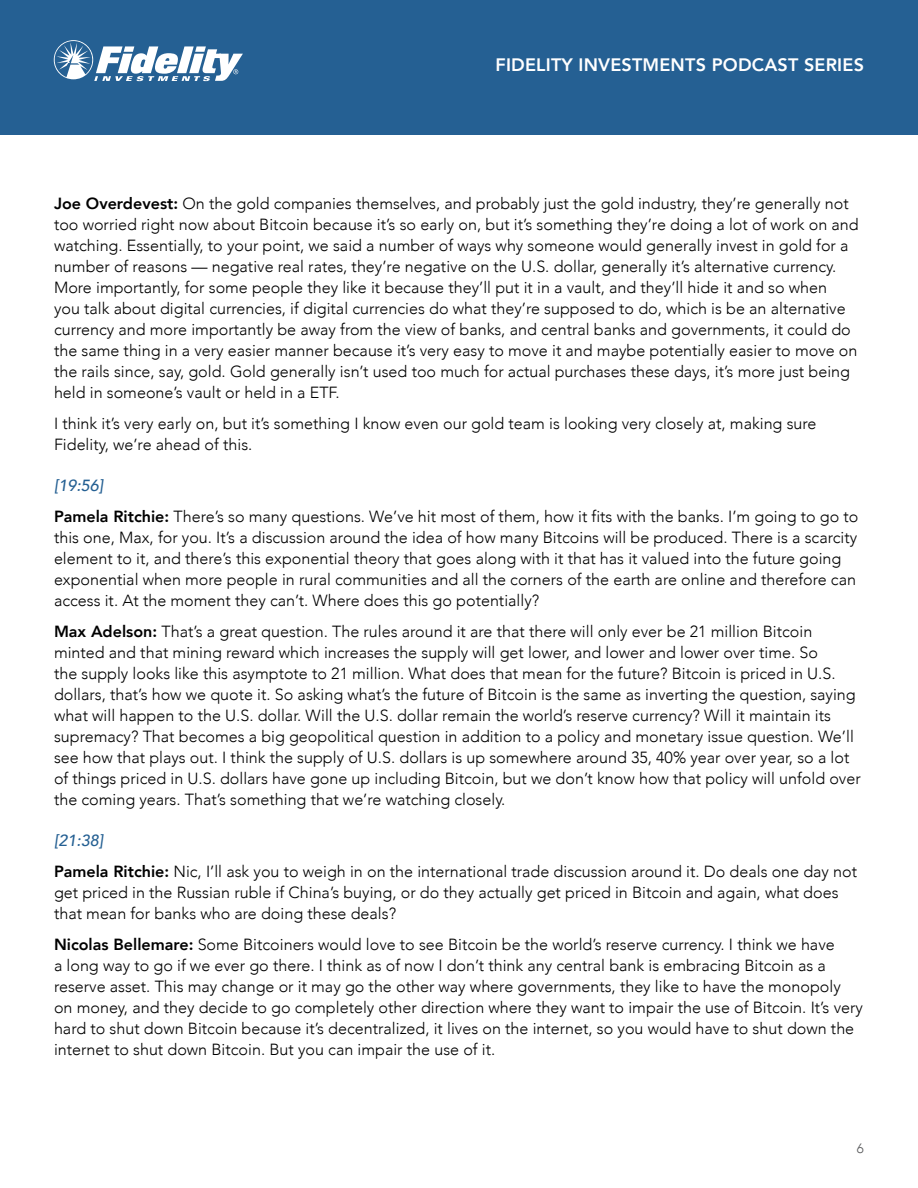
<style>
.page{position:relative;width:918px;height:1188px;background:#fff}
.page>*{position:absolute;margin:0;border:0;box-sizing:border-box;transform-origin:0 0}
.t1{font:800 18px "Avenir";letter-spacing:.01em;color:#fff}
.t2{font:300 16.2px/21px "Avenir";color:#000}
.t3{font:300 13.5px "Avenir";color:#58595b}
.s1{font-weight:800}
.s2{font-weight:500;font-style:italic;color:#256093}
</style>
<div class="page">
<div style="left:0;top:0;width:918px;height:135px;background:#256093"></div>
<svg style="left:54px;top:40px;width:189px;height:41px"></svg>
<p class="t1" style="left:496px;top:50px;width:370px">FIDELITY INVESTMENTS PODCAST SERIES</p>
<p class="t2" style="left:54px;top:193px;width:806px"><span class="s1">Joe Overdevest:</span> On the gold companies themselves, and probably just the gold industry, they’re generally not too worried right now about Bitcoin because it’s so early on, but it’s something they’re doing a lot of work on and watching. Essentially, to your point, we said a number of ways why someone would generally invest in gold for a number of reasons — negative real rates, they’re negative on the U.S. dollar, generally it’s alternative currency.<br>More importantly, for some people they like it because they’ll put it in a vault, and they’ll hide it and so when<br>you talk about digital currencies, if digital currencies do what they’re supposed to do, which is be an alternative currency and more importantly be away from the view of banks, and central banks and governments, it could do the same thing in a very easier manner because it’s very easy to move it and maybe potentially easier to move on the rails since, say, gold. Gold generally isn’t used too much for actual purchases these days, it’s more just being held in someone’s vault or held in a ETF.</p>
<p class="t2" style="left:54px;top:413px;width:764px">I think it’s very early on, but it’s something I know even our gold team is looking very closely at, making sure<br>Fidelity, we’re ahead of this.</p>
<p class="t2" style="left:54px;top:470px;width:806px;line-height:30.8px"><span class="s2">[19:56]<br></span><span class="s1">Pamela Ritchie:</span> There’s so many questions. We’ve hit most of them, how it fits with the banks. I’m going to go to</p>
<p class="t2" style="left:54px;top:527px;width:805px">this one, Max, for you. It’s a discussion around the idea of how many Bitcoins will be produced. There is a scarcity element to it, and there’s this exponential theory that goes along with it that has it valued into the future going exponential when more people in rural communities and all the corners of the earth are online and therefore can access it. At the moment they can’t. Where does this go potentially?</p>
<p class="t2" style="left:54px;top:621px;width:808px"><span class="s1">Max Adelson:</span> That’s a great question. The rules around it are that there will only ever be 21 million Bitcoin minted and that mining reward which increases the supply will get lower, and lower and lower over time. So<br>the supply looks like this asymptote to 21 million. What does that mean for the future? Bitcoin is priced in U.S. dollars, that’s how we quote it. So asking what’s the future of Bitcoin is the same as inverting the question, saying what will happen to the U.S. dollar. Will the U.S. dollar remain the world’s reserve currency? Will it maintain its supremacy? That becomes a big geopolitical question in addition to a policy and monetary issue question. We’ll see how that plays out. I think the supply of U.S. dollars is up somewhere around 35, 40% year over year, so a lot of things priced in U.S. dollars have gone up including Bitcoin, but we don’t know how that policy will unfold over the coming years. That’s something that we’re watching closely.</p>
<p class="t2" style="left:54px;top:825px;width:805px;line-height:30.8px"><span class="s2">[21:38]<br></span><span class="s1">Pamela Ritchie:</span> Nic, I’ll ask you to weigh in on the international trade discussion around it. Do deals one day not</p>
<p class="t2" style="left:54px;top:882px;width:786px">get priced in the Russian ruble if China’s buying, or do they actually get priced in Bitcoin and again, what does that mean for banks who are doing these deals?</p>
<p class="t2" style="left:54px;top:934px;width:810px"><span class="s1">Nicolas Bellemare:</span> Some Bitcoiners would love to see Bitcoin be the world’s reserve currency. I think we have<br>a long way to go if we ever go there. I think as of now I don’t think any central bank is embracing Bitcoin as a reserve asset. This may change or it may go the other way where governments, they like to have the monopoly on money, and they decide to go completely other direction where they want to impair the use of Bitcoin. It’s very hard to shut down Bitcoin because it’s decentralized, it lives on the internet, so you would have to shut down the internet to shut down Bitcoin. But you can impair the use of it.</p>
<p class="t3" style="left:857px;top:1140px;width:9px">6</p>
</div>
